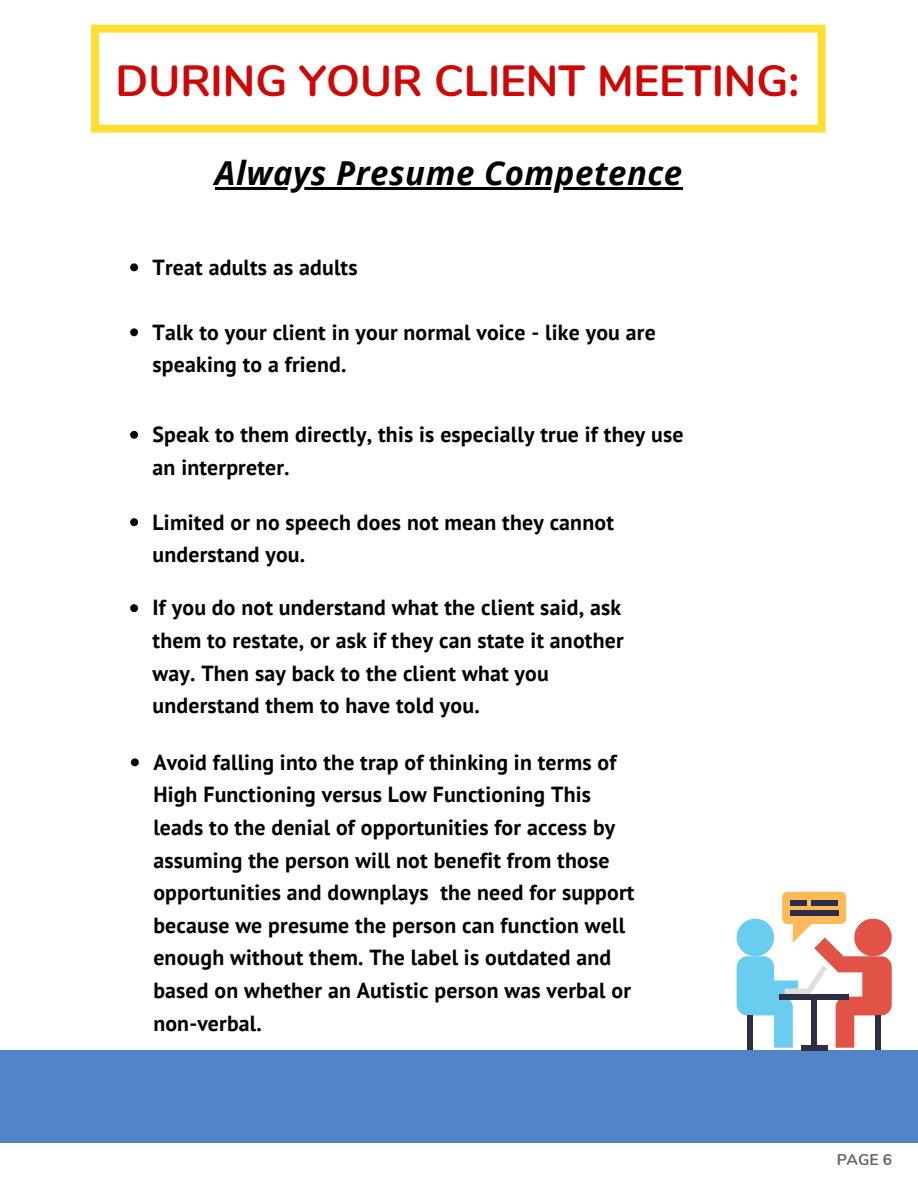
<style>
.page{position:relative;width:918px;height:1188px;background:#fff}
.page>*{position:absolute;margin:0;border:0;box-sizing:border-box;transform-origin:0 0}
.t1{font:700 43.65px "Nunito";color:#cd0908}
.t2{font:italic 700 33px "Open Sans";letter-spacing:.015em;color:#000}
.t3{font:700 21.75px/32.7px "PT Sans";letter-spacing:.01em;color:#000}
.t4{font:700 15.6px "Nunito";color:#000}
</style>
<div class="page">
<div style="left:0;top:1050px;width:918px;height:92px;background:#5384c7"></div>
<svg style="left:131px;top:758px;width:8px;height:8px"></svg>
<svg style="left:130px;top:604px;width:8px;height:8px"></svg>
<svg style="left:130px;top:518px;width:8px;height:8px"></svg>
<svg style="left:91px;top:25px;width:735px;height:108px"></svg>
<hr style="left:215px;top:187px;width:468px;height:2px;background:#000">
<svg style="left:130px;top:263px;width:8px;height:8px"></svg>
<svg style="left:130px;top:328px;width:8px;height:8px"></svg>
<svg style="left:130px;top:431px;width:8px;height:8px"></svg>
<div style="left:801px;top:1045px;width:27px;height:5px;background:#2d2e46"></div>
<div style="left:876px;top:1015px;width:5px;height:35px;background:#2d2e46"></div>
<div style="left:747px;top:1015px;width:6px;height:35px;background:#2d2e46"></div>
<svg style="left:737px;top:892px;width:155px;height:156px"></svg>
<div style="left:790px;top:900px;width:16px;height:5px;background:#2d2e46"></div>
<div style="left:790px;top:911px;width:48px;height:5px;background:#2d2e46"></div>
<div style="left:812px;top:900px;width:26px;height:5px;background:#2d2e46"></div>
<p class="t1" style="left:116px;top:52px;width:685px">DURING YOUR CLIENT MEETING:</p>
<p class="t2" style="left:215px;top:149px;width:469px">Always Presume Competence</p>
<p class="t3" style="left:153px;top:250px;width:207px">Treat adults as adults</p>
<p class="t3" style="left:153px;top:315px;width:505px">Talk to your client in your normal voice - like you are speaking to a friend.</p>
<p class="t3" style="left:153px;top:418px;width:533px">Speak to them directly, this is especially true if they use an interpreter.</p>
<p class="t3" style="left:153px;top:505px;width:463px">Limited or no speech does not mean they cannot understand you.</p>
<p class="t3" style="left:153px;top:591px;width:473px">If you do not understand what the client said, ask them to restate, or ask if they can state it another way. Then say back to the client what you understand them to have told you.</p>
<p class="t3" style="left:153px;top:745px;width:483px">Avoid falling into the trap of thinking in terms of High Functioning versus Low Functioning This leads to the denial of opportunities for access by assuming the person will not benefit from those opportunities and downplays the need for support because we presume the person can function well enough without them. The label is outdated and based on whether an Autistic person was verbal or non-verbal.</p>
<p class="t4" style="left:836px;top:1149px;width:57px">PAGE 6</p>
</div>
